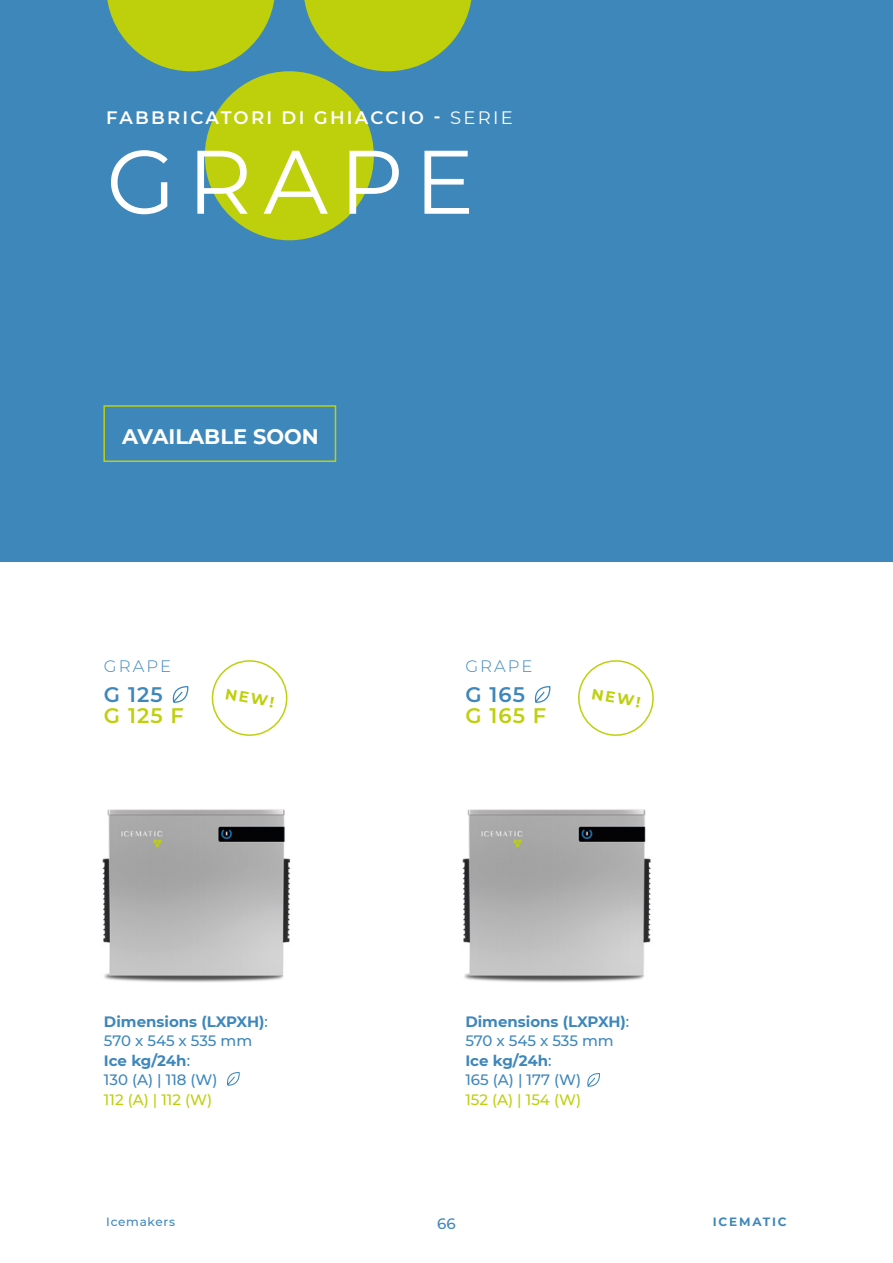
<style>
.page{position:relative;width:893px;height:1263px;background:#fff}
.page>*{position:absolute;margin:0;border:0;box-sizing:border-box;transform-origin:0 0}
.t1{font:90px "Montserrat";letter-spacing:.125em;color:#fff}
.t2{font:700 21px "Montserrat";color:#fff}
.t3{font:600 21px "Montserrat";letter-spacing:.05em;color:#bed00c}
.t4{font:600 21px "Montserrat";letter-spacing:.05em;color:#3e87bb}
.t5{font:600 18px "Montserrat";letter-spacing:.125em;color:#fff}
.t6{font:300 16.5px "Montserrat";letter-spacing:.125em;color:#3e87bb}
.t7{font:500 15px/19.5px "Montserrat";color:#3e87bb}
.t8{font:500 15px "Montserrat";color:#bed00c}
.t9{font:700 15px "Montserrat";color:#bed00c}
.t10{font:500 12px "Montserrat";letter-spacing:.06em;color:#3e87bb}
.t11{font:700 12px "Montserrat";letter-spacing:.15em;color:#3e87bb}
.s1{font-weight:400}
.s2{font-weight:700}
</style>
<div class="page">
<div style="left:0;top:0;width:893px;height:561px;background:#3e87bb"></div>
<div style="left:205px;top:71px;width:169px;height:169px;background:#bed00c;border-radius:50%"></div>
<svg style="left:107px;top:0;width:168px;height:71px"></svg>
<svg style="left:304px;top:0;width:168px;height:71px"></svg>
<div style="left:103px;top:405px;width:233px;height:57px;border:2px solid #bed00c"></div>
<img style="left:102px;top:809px;width:189px;height:173px">
<img style="left:462px;top:809px;width:189px;height:173px">
<svg style="left:172px;top:686px;width:17px;height:17px"></svg>
<svg style="left:534px;top:686px;width:17px;height:17px"></svg>
<svg style="left:227px;top:1072px;width:13px;height:14px"></svg>
<svg style="left:587px;top:1073px;width:13px;height:14px"></svg>
<svg style="left:211px;top:660px;width:77px;height:76px"></svg>
<svg style="left:578px;top:660px;width:76px;height:76px"></svg>
<p class="t5" style="left:106px;top:105px;width:408px">FABBRICATORI DI GHIACCIO - <span class="s1">SERIE</span></p>
<h1 class="t1" style="left:106px;top:120px;width:370px">GRAPE</h1>
<h2 class="t2" style="left:122px;top:421px;width:198px">AVAILABLE SOON</h2>
<p class="t6" style="left:104px;top:655px;width:69px">GRAPE</p>
<h2 class="t4" style="left:104px;top:680px;width:60px">G 125</h2>
<h2 class="t3" style="left:104px;top:701px;width:81px">G 125 F</h2>
<p class="t6" style="left:465px;top:655px;width:69px">GRAPE</p>
<h2 class="t4" style="left:465px;top:680px;width:61px">G 165</h2>
<h2 class="t3" style="left:465px;top:701px;width:82px">G 165 F</h2>
<p class="t9" style="left:227px;top:683px;width:51px;rotate:10deg">NEW!</p>
<p class="t9" style="left:593px;top:683px;width:51px;rotate:10deg">NEW!</p>
<p class="t7" style="left:104px;top:1011px;width:165px"><span class="s2">Dimensions (LXPXH)</span>:<br>570 x 545 x 535 mm<br><span class="s2">Ice kg/24h</span>:<br>130 (A) | 118 (W)</p>
<p class="t8" style="left:104px;top:1089px;width:110px">112 (A) | 112 (W)</p>
<p class="t7" style="left:465px;top:1011px;width:165px"><span class="s2">Dimensions (LXPXH)</span>:<br>570 x 545 x 535 mm<br><span class="s2">Ice kg/24h</span>:<br>165 (A) | 177 (W)</p>
<p class="t8" style="left:465px;top:1089px;width:117px">152 (A) | 154 (W)</p>
<p class="t10" style="left:106px;top:1213px;width:70px">Icemakers</p>
<p class="t7" style="left:437px;top:1213px;width:20px">66</p>
<p class="t11" style="left:713px;top:1213px;width:75px">ICEMATIC</p>
</div>
